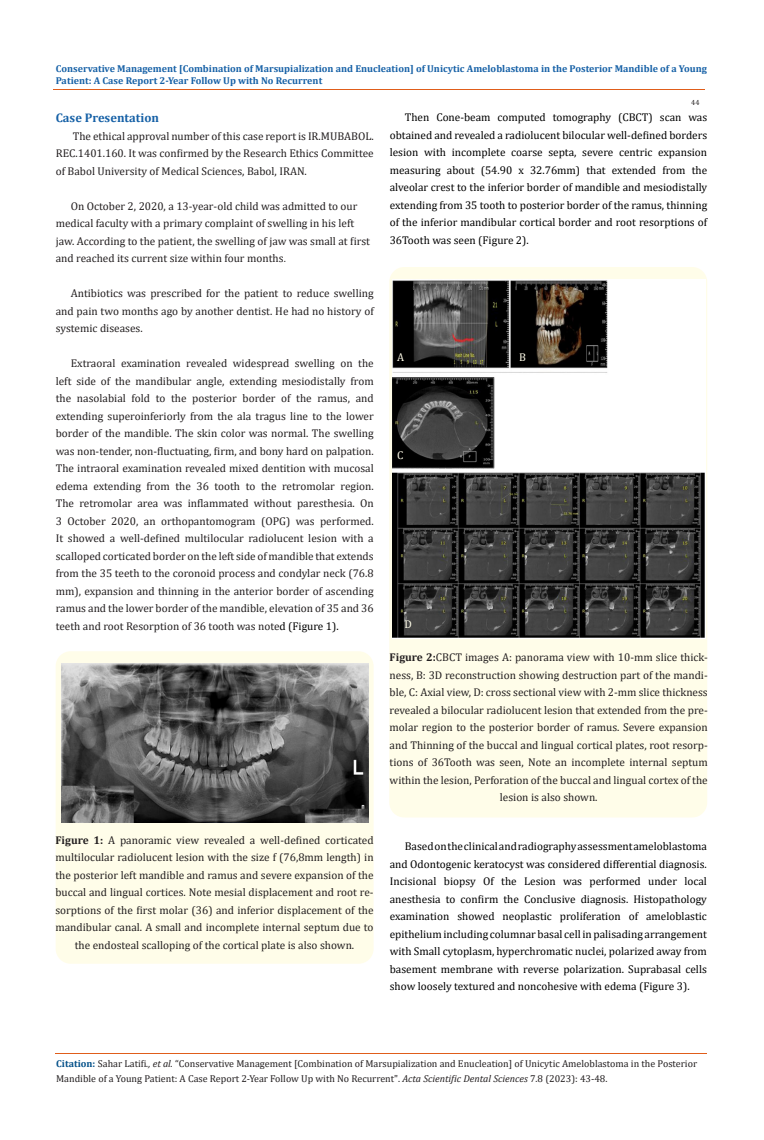
<style>
.page{position:relative;width:764px;height:1140px;background:#fff}
.page>*{position:absolute;margin:0;border:0;box-sizing:border-box;transform-origin:0 0}
.t1{font:700 12.5px "Cambria";color:#1560a6}
.t2{font:11.25px/17.5px "Cambria";color:#231f20;text-align:justify}
.t3{font:11.25px/17.5px "Cambria";color:#000;text-align:justify}
.t4{font:11.25px "Cambria";color:#fffde9}
.t5{font:10px/15px "Cambria";color:#231f20}
.t6{font:700 10px/12.5px "Cambria";color:#1560a6}
.t7{font:7.5px "Cambria";color:#231f20}
.s1{font-family:"Times New Roman"}
.s2{color:#000}
.s3{font-weight:700}
.s4{font-weight:700;color:#035089}
.s5{font-style:italic}
</style>
<div class="page">
<div style="left:56px;top:651px;width:318px;height:313px;background:#fffde9;border-radius:15px"></div>
<img style="left:61px;top:663px;width:307px;height:159px">
<div style="left:389px;top:267px;width:318px;height:550px;background:#fffde9;border-radius:15px"></div>
<img style="left:392px;top:279px;width:313px;height:360px">
<hr style="left:53px;top:90px;width:651px;height:1px;background:#e05d1a">
<hr style="left:55px;top:1054px;width:652px;height:1px;background:#e05d1a">
<p class="t6" style="left:56px;top:62px;width:653px">Conservative Management [Combination of Marsupialization and Enucleation] of Unicytic Ameloblastoma in the Posterior Mandible of a Young<br>Patient: A Case Report 2-Year Follow Up with No Recurrent</p>
<p class="t1" style="left:56px;top:109px;width:105px">Case Presentation</p>
<p class="t2" style="left:56px;top:127px;width:319px;text-indent:17px">The ethical approval number of this case report is IR.MUBABOL.<br>REC.1401.160. It was confirmed by the Research Ethics Committee of Babol University of Medical Sciences, Babol, IRAN.</p>
<p class="t2" style="left:56px;top:197px;width:316px;text-align:left;text-indent:15px">On October 2, 2020, a 13-year-old child was admitted to our medical faculty with a primary complaint of swelling in his left jaw. According to the patient, the swelling of jaw was small at first and reached its current size within four months<span class="s1">.</span></p>
<p class="t2" style="left:56px;top:284px;width:319px;text-indent:15px">Antibiotics was prescribed for the patient to reduce swelling and pain two months ago by another dentist. He had no history of systemic diseases.</p>
<p class="t2" style="left:56px;top:354px;width:319px;text-indent:15px">Extraoral examination revealed widespread swelling on the left side of the mandibular angle, extending mesiodistally from the nasolabial fold to the posterior border of the ramus, and extending superoinferiorly from the ala tragus line to the lower border of the mandible. The skin color was normal. The swelling was non-tender, non-fluctuating, firm, and bony hard on palpation.<br>The intraoral examination revealed mixed dentition with mucosal edema extending from the 36 tooth to the retromolar region.<br>The retromolar area was inflammated without paresthesia. On 3 October 2020, an orthopantomogram (OPG) was performed.<br>It showed a well-defined multilocular radiolucent lesion with a scalloped corticated border on the left side of mandible that extends from the 35 teeth to the coronoid process and condylar neck (76.8 mm), expansion and thinning in the anterior border of ascending ramus and the lower border of the mandible, elevation of 35 and 36 teeth and root Resorption of 36 tooth was note<span class="s2">d (Figure 1).</span></p>
<p class="t2" style="left:55px;top:831px;width:320px;text-align:center"><span class="s3">Figure 1:</span> A panoramic view revealed a well-defined corticated multilocular radiolucent lesion with the size f (76,8mm length) in the posterior left mandible and ramus and severe expansion of the buccal and lingual cortices. Note mesial displacement and root re&shy;sorptions of the first molar (36) and inferior displacement of the mandibular canal. A small and incomplete internal septum due to the endosteal scalloping of the cortical plate is also shown.</p>
<p class="t7" style="left:691px;top:98px;width:10px">44</p>
<p class="t3" style="left:390px;top:108px;width:319px;text-indent:15px">Then Cone-beam computed tomography (CBCT) scan was obtained and revealed a radiolucent bilocular well-defined borders lesion with incomplete coarse septa, severe centric expansion measuring about (54.90 x 32.76mm) that extended from the alveolar crest to the inferior border of mandible and mesiodistally extending from 35 tooth to posterior border of the ramus, thinning of the inferior mandibular cortical border and root resorptions of 36Tooth was seen (Figure 2).</p>
<p class="t4" style="left:397px;top:351px;width:9px">A</p>
<p class="t4" style="left:519px;top:351px;width:8px">B</p>
<p class="t4" style="left:397px;top:448px;width:8px">C</p>
<p class="t4" style="left:405px;top:617px;width:9px">D</p>
<p class="t2" style="left:390px;top:649px;width:320px;text-align:center"><span class="s3">Figure 2:</span>CBCT images A: panorama view with 10-mm slice thick&shy;ness, B: 3D reconstruction showing destruction part of the mandi&shy;ble, C: Axial view, D: cross sectional view with 2-mm slice thickness revealed a bilocular radiolucent lesion that extended from the pre&shy;molar region to the posterior border of ramus. Severe expansion and Thinning of the buccal and lingual cortical plates, root resorp&shy;tions of 36Tooth was seen, Note an incomplete internal septum within the lesion, Perforation of the buccal and lingual cortex of the lesion is also shown.</p>
<p class="t3" style="left:390px;top:838px;width:319px;text-indent:15px">Based on the clinical and radiography assessment ameloblastoma and Odontogenic keratocyst was considered differential diagnosis.<br>Incisional biopsy Of the Lesion was performed under local anesthesia to confirm the Conclusive diagnosis. Histopathology examination showed neoplastic proliferation of ameloblastic epithelium including columnar basal cell in palisading arrangement with Small cytoplasm, hyperchromatic nuclei, polarized away from basement membrane with reverse polarization. Suprabasal cells show loosely textured and noncohesive with edema (Figure 3).</p>
<p class="t5" style="left:56px;top:1056px;width:642px"><span class="s4">Citation:</span> Sahar Latifi<span class="s5">., et al.</span> “Conservative Management [Combination of Marsupialization and Enucleation] of Unicytic Ameloblastoma in the Posterior<br>Mandible of a Young Patient: A Case Report 2-Year Follow Up with No Recurrent". <span class="s5">Acta Scientific Dental Sciences</span> 7.8 (2023): 43-48.</p>
</div>
